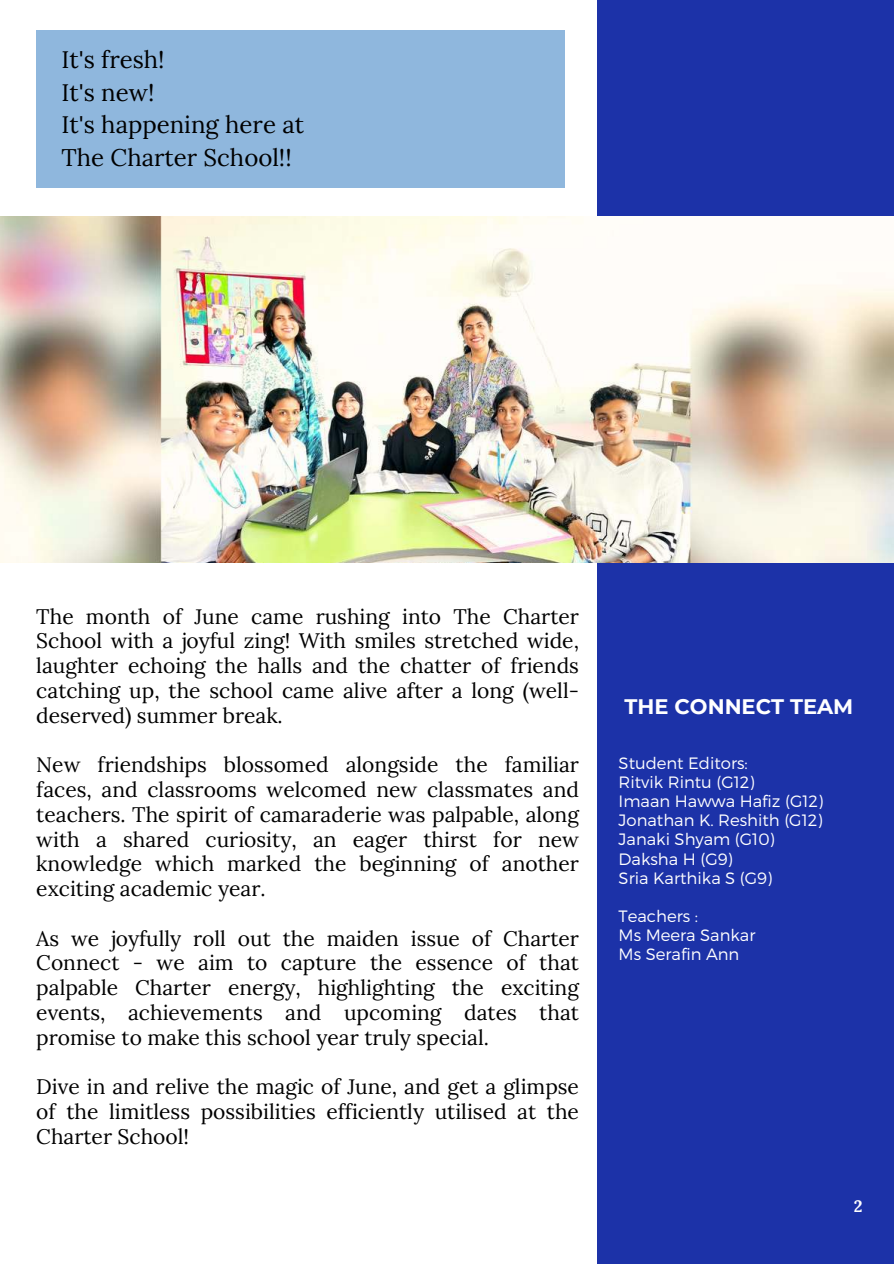
<style>
.page{position:relative;width:894px;height:1264px;background:#fff}
.page>*{position:absolute;margin:0;border:0;box-sizing:border-box;transform-origin:0 0}
.t1{font:24px/32.7px "Lora";color:#000}
.t2{font:21px/24.8px "Lora";color:#000;text-align:justify}
.t3{font:700 21px "Montserrat";color:#fff}
.t4{font:700 16.5px "Lora";color:#fff}
.t5{font:300 16.35px/19.2px "Montserrat";color:#fff}
</style>
<div class="page">
<div style="left:597px;top:0;width:296px;height:1263px;background:#1c32a8"></div>
<div style="left:36px;top:30px;width:528px;height:157px;background:#8fb7dd"></div>
<img style="left:0;top:216px;width:893px;height:347px">
<p class="t1" style="left:61px;top:42px;width:244px">It's fresh!<br>It's new!<br>It's happening here at<br>The Charter School!!</p>
<p class="t2" style="left:36px;top:602px;width:544px">The month of June came rushing into The Charter School with a joyful zing! With smiles stretched wide, laughter echoing the halls and the chatter of friends catching up, the school came alive after a long (well&shy;deserved) summer break.</p>
<p class="t2" style="left:36px;top:751px;width:544px">New friendships blossomed alongside the familiar faces, and classrooms welcomed new classmates and teachers. The spirit of camaraderie was palpable, along with a shared curiosity, an eager thirst for new knowledge which marked the beginning of another exciting academic year.</p>
<p class="t2" style="left:36px;top:924px;width:544px">As we joyfully roll out the maiden issue of Charter Connect - we aim to capture the essence of that palpable Charter energy, highlighting the exciting events, achievements and upcoming dates that promise to make this school year truly special.</p>
<p class="t2" style="left:36px;top:1072px;width:544px">Dive in and relive the magic of June, and get a glimpse of the limitless possibilities efficiently utilised at the Charter School!</p>
<p class="t3" style="left:624px;top:691px;width:230px">THE CONNECT TEAM</p>
<p class="t5" style="left:618px;top:753px;width:206px">Student Editors:<br>Ritvik Rintu (G12)<br>Imaan Hawwa Hafiz (G12)<br>Jonathan K. Reshith (G12)<br>Janaki Shyam (G10)<br>Daksha H (G9)<br>Sria Karthika S (G9)</p>
<p class="t5" style="left:618px;top:906px;width:138px">Teachers :<br>Ms Meera Sankar<br>Ms Serafin Ann</p>
<p class="t4" style="left:853px;top:1192px;width:10px">2</p>
</div>
